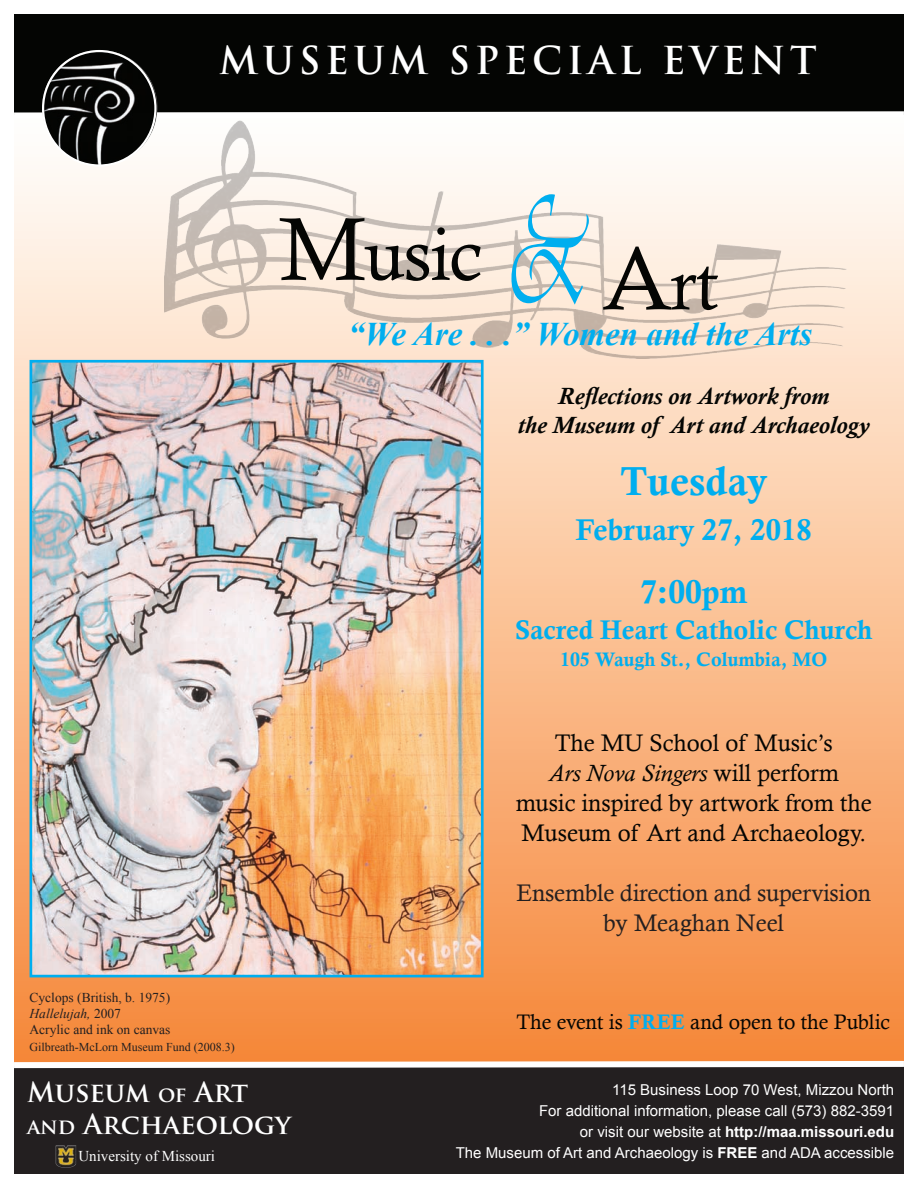
<style>
.page{position:relative;width:918px;height:1188px;background:#fff}
.page>*{position:absolute;margin:0;border:0;box-sizing:border-box;transform-origin:0 0}
.t1{font:73.2px "Calisto";letter-spacing:-.02em;color:#040503}
.t2{font:40.5px "Calis MT Bol";color:#00aeef}
.t3{font:700 37.5px "Trajan Pro";letter-spacing:.12em;color:#fff}
.t4{font:italic 700 33px "Times New Roman";color:#00aeef}
.t5{font:33px "Calis MT Bol";color:#00aeef}
.t6{font:30px "Calis MT Bol";color:#00aeef}
.t7{font:700 27px/32.4px "Trajan Pro";color:#fff}
.t8{font:27px "Calis MT Bol";color:#00aeef}
.t9{font:24px/30px "Calisto";color:#040503;text-align:center}
.t10{font:italic 700 24px/28.5px "Calisto";color:#040503;text-align:center}
.t11{font:24px/30px "Calisto";letter-spacing:-.01em;color:#231f20;text-align:center}
.t12{font:21px "Calisto";color:#040503}
.t13{font:19.5px "Calis MT Bol";color:#00aeef}
.t14{font:15px/21px "Arial";color:#fff;text-align:right}
.t15{font:15px "Times New Roman";color:#fff}
.t16{font:13.5px/16.2px "Times New Roman";color:#231f20}
.t17{font:12px "Times New Roman";color:#231f20}
.s1{font-size:89.55px}
.s2{font-family:"Vivaldii";font-size:162.9px;color:#00aeef}
.s3{font-style:italic}
.s4{font-size:21px}
.s5{font-family:"Calis MT Bol";color:#00aeef}
.s6{font-weight:700}
</style>
<div class="page">
<div style="left:14px;top:99px;width:890px;height:985px;background:linear-gradient(to bottom,#fff,#f68535)"></div>
<div style="left:14px;top:14px;width:890px;height:100px;background:#040503"></div>
<svg style="left:14px;top:111px;width:890px;height:11px"></svg>
<div style="left:14px;top:1067px;width:890px;height:107px;background:#231f20"></div>
<img style="left:55px;top:1145px;width:21px;height:23px">
<svg style="left:14px;top:1058px;width:890px;height:11px"></svg>
<img style="left:40px;top:50px;width:119px;height:116px">
<div style="left:42px;top:50px;width:115px;height:117px;border:2px solid #fff;border-radius:50%"></div>
<img style="left:34px;top:364px;width:446px;height:609px">
<div style="left:30px;top:360px;width:454px;height:617px;border:3px solid #00aeef"></div>
<img style="left:164px;top:111px;width:696px;height:247px">
<h3 class="t3" style="left:219px;top:37px;width:599px">MUSEUM SPECIAL EVENT</h3>
<h1 class="t1" style="left:279px;top:212px;width:204px"><span class="s1">M</span>usic</h1>
<h1 class="t1" style="left:509px;top:242px;width:211px"><span class="s2">&amp;</span> <span class="s1">A</span>rt</h1>
<h3 class="t4" style="left:348px;top:311px;width:466px">“We Are . . .” Women and the Arts</h3>
<h3 class="t10" style="left:518px;top:382px;width:354px">Reflections on Artwork from<br>the Museum of Art and Archaeology</h3>
<h2 class="t2" style="left:620px;top:458px;width:149px">Tuesday</h2>
<h3 class="t6" style="left:576px;top:512px;width:238px">February 27, 2018</h3>
<h3 class="t5" style="left:640px;top:572px;width:109px">7:00pm</h3>
<h3 class="t8" style="left:515px;top:614px;width:359px">Sacred Heart Catholic Church</h3>
<h3 class="t13" style="left:560px;top:648px;width:269px">105 Waugh St., Columbia, MO</h3>
<p class="t16" style="left:30px;top:989px;width:142px">Cyclops (British, b. 1975)<br><span class="s3">Hallelujah,</span> 2007<br>Acrylic and ink on canvas</p>
<p class="t17" style="left:30px;top:1039px;width:207px">Gilbreath-McLorn Museum Fund (2008.3)</p>
<h3 class="t7" style="left:27px;top:1076px;width:266px">Museum <span class="s4">of</span> Art <span class="s4">and</span> Archaeology</h3>
<p class="t15" style="left:78px;top:1146px;width:138px">University of Missouri</p>
<h3 class="t9" style="left:516px;top:727px;width:358px">The MU School of Music’s<br><span class="s3">Ars Nova Singers</span> will perform music inspired by artwork from the<br>Museum of Art and Archaeology.</h3>
<h3 class="t11" style="left:517px;top:877px;width:356px">Ensemble direction and supervision by Meaghan Neel</h3>
<h3 class="t12" style="left:517px;top:1009px;width:375px">The event is <span class="s5">FREE</span> and open to the Public</h3>
<p class="t14" style="left:456px;top:1080px;width:440px">115 Business Loop 70 West, Mizzou North<br>For additional information, please call (573) 882-3591<br>or visit our website at <span class="s6">http://maa.missouri.edu<br></span>The Museum of Art and Archaeology is <span class="s6">FREE</span> and ADA accessible</p>
</div>
